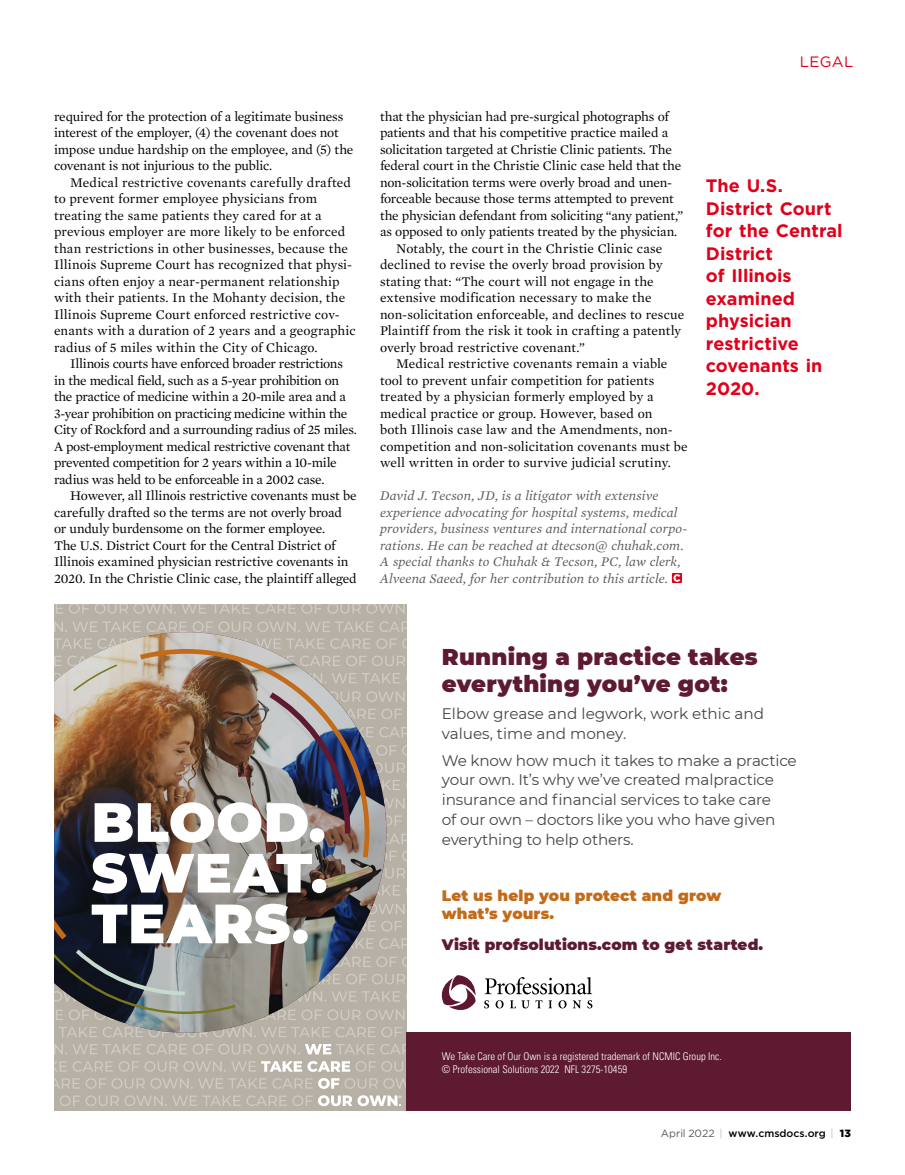
<style>
.page{position:relative;width:905px;height:1175px;background:#fff}
.page>*{position:absolute;margin:0;border:0;box-sizing:border-box;transform-origin:0 0}
.t1{font:900 55.2px/50.7px "Montserrat";letter-spacing:.01em;color:#fff;text-align:justify}
.t2{font:900 22.8px/27.3px "Montserrat";letter-spacing:.01em;color:#5d1a30}
.t3{font:700 18px/22.5px "Gotham";color:#e0001b}
.t4{font:15.15px/19.8px "Montserrat";letter-spacing:-.01em;color:#424547}
.t5{font:900 15.15px/18.3px "Montserrat";letter-spacing:.01em;color:#c36b18}
.t6{font:900 15.15px "Montserrat";letter-spacing:.01em;color:#5d1a30}
.t7{font:15px "Gotham";letter-spacing:.03em;color:#e0001b}
.t8{font:13.5px/16.5px "Mercury Text G1";letter-spacing:-.005em;color:#000}
.t9{font:13.5px/16.5px "Mercury Text G1";letter-spacing:-.025em;color:#000}
.t10{font:italic 13.5px/16.5px "Mercury Text G1";letter-spacing:.005em;color:#5a5b5e}
.t11{font:13.5px "Mercury Text G1";letter-spacing:.015em;color:#000}
.t12{font:300 condensed 10.65px/13px "Univers LT Pro";color:#fff}
.t13{font:500 10.5px "Gotham";color:#000}
.s1{font-weight:400;color:#5a5b5e}
.s2{font-weight:400;color:#babcbf}
.s3{font-weight:900}
</style>
<div class="page">
<svg style="left:672px;top:573px;width:10px;height:10px"></svg>
<div style="left:54px;top:604px;width:352px;height:507px;background:#b6b0a5"></div>
<svg style="left:54px;top:621px;width:352px;height:11px"></svg>
<svg style="left:386px;top:638px;width:20px;height:11px"></svg>
<svg style="left:56px;top:604px;width:349px;height:9px"></svg>
<svg style="left:62px;top:1027px;width:340px;height:10px"></svg>
<svg style="left:54px;top:632px;width:332px;height:400px"></svg>
<svg style="left:135px;top:646px;width:234px;height:461px"></svg>
<img style="left:54px;top:655px;width:352px;height:365px">
<svg style="left:442px;top:975px;width:34px;height:35px"></svg>
<svg style="left:485px;top:977px;width:107px;height:17px"></svg>
<svg style="left:484px;top:1000px;width:5px;height:8px"></svg>
<svg style="left:495px;top:1000px;width:8px;height:8px"></svg>
<svg style="left:510px;top:1000px;width:19px;height:8px"></svg>
<svg style="left:535px;top:1000px;width:7px;height:8px"></svg>
<svg style="left:548px;top:1000px;width:4px;height:8px"></svg>
<svg style="left:558px;top:1000px;width:8px;height:8px"></svg>
<svg style="left:572px;top:1000px;width:9px;height:8px"></svg>
<svg style="left:587px;top:1000px;width:5px;height:8px"></svg>
<svg style="left:54px;top:1043px;width:352px;height:11px"></svg>
<svg style="left:54px;top:1061px;width:349px;height:10px"></svg>
<svg style="left:54px;top:1078px;width:352px;height:10px"></svg>
<svg style="left:60px;top:1095px;width:342px;height:11px"></svg>
<div style="left:406px;top:1032px;width:444px;height:79px;background:#5d1a30"></div>
<p class="t8" style="left:54px;top:107px;width:301px">required for the protection of a legitimate business interest of the employer, (4) the covenant does not impose undue hardship on the employee, and (5) the covenant is not injurious to the public.</p>
<p class="t8" style="left:54px;top:173px;width:303px;text-indent:16px">Medical restrictive covenants carefully drafted to prevent former employee physicians from treating the same patients they cared for at a previous employer are more likely to be enforced than restrictions in other businesses, because the Illinois Supreme Court has recognized that physi&shy;cians often enjoy a near-permanent relationship with their patients. In the Mohanty decision, the Illinois Supreme Court enforced restrictive cov&shy;enants with a duration of 2 years and a geographic radius of 5 miles within the City of Chicago.</p>
<p class="t9" style="left:54px;top:355px;width:304px;text-indent:16px">Illinois courts have enforced broader restrictions in the medical field, such as a 5-year prohibition on the practice of medicine within a 20-mile area and a 3-year prohibition on practicing medicine within the City of Rockford and a surrounding radius of 25 miles.<br>A post-employment medical restrictive covenant that prevented competition for 2 years within a 10-mile radius was held to be enforceable in a 2002 case.</p>
<p class="t8" style="left:54px;top:487px;width:304px;text-indent:16px">However, all Illinois restrictive covenants must be carefully drafted so the terms are not overly broad or unduly burdensome on the former employee.<br>The U.S. District Court for the Central District of Illinois examined physician restrictive covenants in 2020. In the Christie Clinic case, the plaintiff alleged</p>
<p class="t8" style="left:380px;top:107px;width:290px">that the physician had pre-surgical photographs of</p>
<p class="t8" style="left:380px;top:124px;width:290px">patients and that his competitive practice mailed a</p>
<p class="t8" style="left:380px;top:140px;width:293px">solicitation targeted at Christie Clinic patients. The</p>
<p class="t8" style="left:380px;top:157px;width:303px">federal court in the Christie Clinic case held that the</p>
<p class="t8" style="left:380px;top:173px;width:294px">non-solicitation terms were overly broad and unen-</p>
<p class="t8" style="left:380px;top:190px;width:295px">forceable because those terms attempted to prevent</p>
<p class="t8" style="left:380px;top:206px;width:305px">the physician defendant from soliciting “any patient,”</p>
<p class="t8" style="left:380px;top:223px;width:299px">as opposed to only patients treated by the physician.</p>
<p class="t8" style="left:396px;top:239px;width:268px">Notably, the court in the Christie Clinic case</p>
<p class="t8" style="left:380px;top:256px;width:284px">declined to revise the overly broad provision by</p>
<p class="t11" style="left:380px;top:271px;width:275px">stating that: “The court will not engage in the</p>
<p class="t8" style="left:380px;top:289px;width:273px">extensive modification necessary to make the</p>
<p class="t8" style="left:380px;top:305px;width:306px">non-solicitation enforceable, and declines to rescue</p>
<p class="t8" style="left:380px;top:322px;width:303px">Plaintiff from the risk it took in crafting a patently</p>
<p class="t8" style="left:380px;top:338px;width:206px">overly broad restrictive covenant.”</p>
<p class="t8" style="left:396px;top:355px;width:273px">Medical restrictive covenants remain a viable</p>
<p class="t8" style="left:380px;top:371px;width:276px">tool to prevent unfair competition for patients</p>
<p class="t8" style="left:380px;top:388px;width:275px">treated by a physician formerly employed by a</p>
<p class="t8" style="left:380px;top:404px;width:274px">medical practice or group. However, based on</p>
<p class="t8" style="left:380px;top:421px;width:294px">both Illinois case law and the Amendments, non-</p>
<p class="t8" style="left:380px;top:437px;width:309px">competition and non-solicitation covenants must be</p>
<p class="t8" style="left:380px;top:454px;width:292px">well written in order to survive judicial scrutiny.</p>
<p class="t10" style="left:380px;top:487px;width:309px">David J. Tecson, JD, is a litigator with extensive experience advocating for hospital systems, medical providers, business ventures and international corpo&shy;rations. He can be reached at dtecson@ chuhak.com.<br>A special thanks to Chuhak &amp; Tecson, PC, law clerk, Alveena Saeed, for her contribution to this article.</p>
<p class="t7" style="left:799px;top:52px;width:55px">LEGAL</p>
<h3 class="t3" style="left:706px;top:175px;width:138px">The U.S.<br>District Court for the Central<br>District<br>of Illinois examined physician restrictive covenants in<br>2020.</h3>
<h1 class="t1" style="left:91px;top:793px;width:238px">BLOOD.<br>SWEAT.<br>TEARS.</h1>
<h2 class="t2" style="left:442px;top:642px;width:317px">Running a practice takes everything you’ve got:</h2>
<p class="t4" style="left:442px;top:703px;width:324px">Elbow grease and legwork, work ethic and values, time and money.</p>
<p class="t4" style="left:442px;top:749px;width:356px">We know how much it takes to make a practice your own. It’s why we’ve created malpractice insurance and financial services to take care<br>of our own – doctors like you who have given everything to help others.</p>
<p class="t5" style="left:442px;top:885px;width:281px">Let us help you protect and grow what’s yours.</p>
<p class="t6" style="left:442px;top:932px;width:323px">Visit profsolutions.com to get started.</p>
<p class="t12" style="left:442px;top:1048px;width:281px">We Take Care of Our Own is a registered trademark of NCMIC Group Inc. © Professional Solutions 2022 NFL 3275-10459</p>
<p class="t13" style="left:661px;top:1126px;width:191px"><span class="s1">April 2022</span> <span class="s2">|</span> www.cmsdocs.org <span class="s2">|</span> <span class="s3">13</span></p>
</div>
